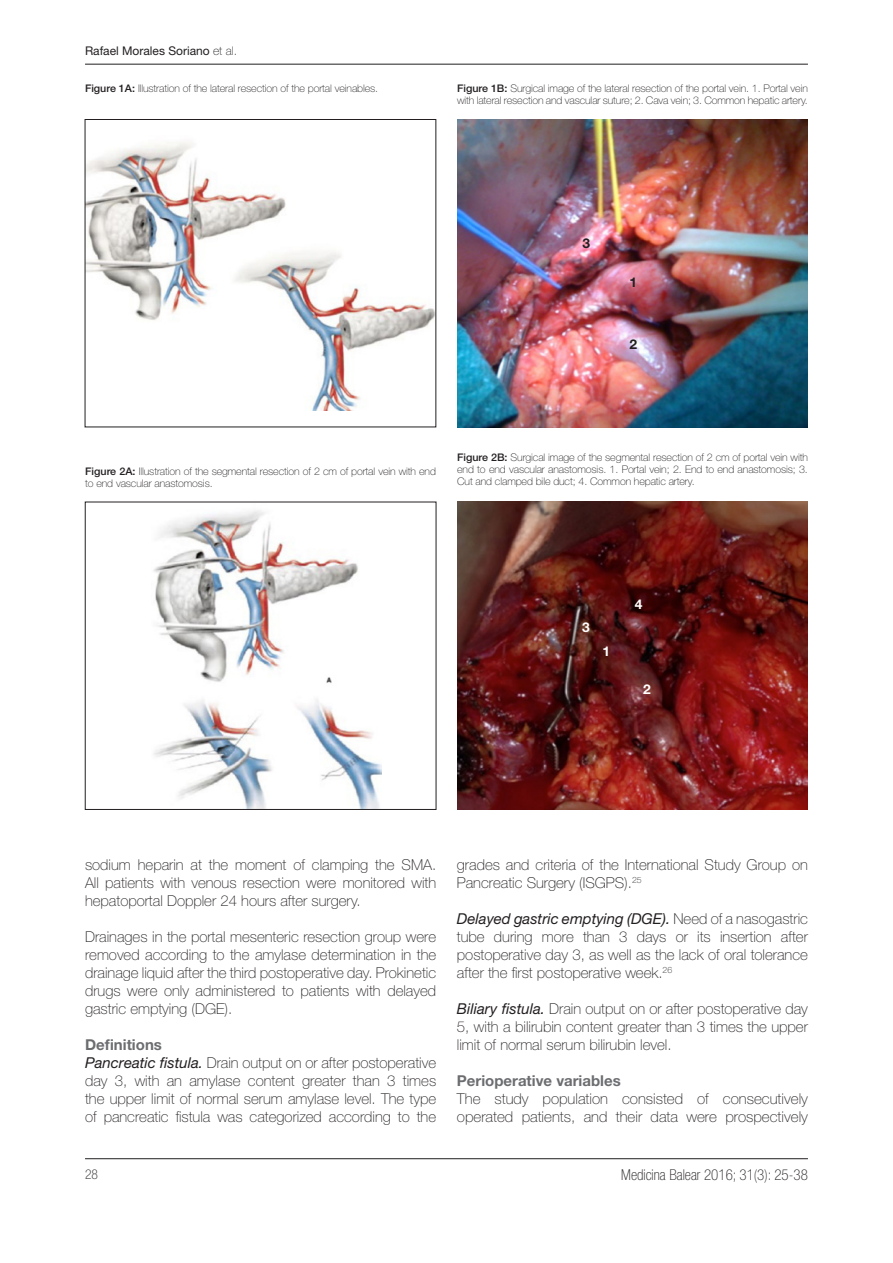
<style>
.page{position:relative;width:893px;height:1263px;background:#fff}
.page>*{position:absolute;margin:0;border:0;box-sizing:border-box;transform-origin:0 0}
.t1{font:100 15px/18px "Helvetica Neue LT Std";color:#231f20;text-align:justify}
.t2{font:700 15px "Helvetica Neue LT Std";color:#6c6d70}
.t3{font:100 condensed 15px "Helvetica Neue LT Std";color:#231f20}
.t4{font:700 13.5px "Helvetica Neue LT Std";color:#fff}
.t5{font:700 13.5px "Helvetica Neue LT Std";color:#231f20}
.t6{font:100 condensed 13.5px "Helvetica Neue LT Std";color:#231f20}
.t7{font:12px "Helvetica Neue LT Std";color:#231f20}
.t8{font:100 10.5px/12px "Helvetica Neue LT Std";letter-spacing:-.01em;color:#231f20}
.s1{font-weight:100}
.s2{font-weight:500}
.s3{font-weight:400;font-style:italic}
</style>
<div class="page">
<hr style="left:85px;top:1158px;width:723px;height:1px;background:#231f20">
<hr style="left:85px;top:64px;width:723px;height:1px;background:#231f20">
<img style="left:87px;top:141px;width:347px;height:269px">
<img style="left:153px;top:510px;width:228px;height:298px">
<div style="left:85px;top:502px;width:351px;height:308px;border:1px solid #231f20"></div>
<img style="left:457px;top:119px;width:351px;height:308px">
<img style="left:457px;top:502px;width:351px;height:308px">
<p class="t7" style="left:85px;top:44px;width:154px">Rafael Morales Soriano <span class="s1">et al.</span></p>
<p class="t8" style="left:85px;top:83px;width:295px"><span class="s2">Figure 1A:</span> Illustration of the lateral resection of the portal veinables.</p>
<p class="t8" style="left:457px;top:83px;width:352px"><span class="s2">Figure 1B:</span> Surgical image of the lateral resection of the portal vein. 1. Portal vein with lateral resection and vascular suture; 2. Cava vein; 3. Common hepatic artery.</p>
<p class="t5" style="left:583px;top:234px;width:9px">3</p>
<p class="t5" style="left:629px;top:274px;width:9px">1</p>
<p class="t5" style="left:629px;top:336px;width:9px">2</p>
<p class="t8" style="left:85px;top:465px;width:352px"><span class="s2">Figure 2A:</span> Illustration of the segmental resection of 2 cm of portal vein with end to end vascular anastomosis.</p>
<p class="t8" style="left:457px;top:451px;width:352px;text-align:justify"><span class="s2">Figure 2B:</span> Surgical image of the segmental resection of 2 cm of portal vein with end to end vascular anastomosis. 1. Portal vein; 2. End to end anastomosis; 3.<br>Cut and clamped bile duct; 4. Common hepatic artery.</p>
<p class="t4" style="left:582px;top:618px;width:9px">3</p>
<p class="t4" style="left:602px;top:643px;width:9px">1</p>
<p class="t4" style="left:635px;top:595px;width:9px">4</p>
<p class="t4" style="left:643px;top:681px;width:9px">2</p>
<p class="t1" style="left:85px;top:855px;width:353px">sodium heparin at the moment of clamping the SMA.<br>All patients with venous resection were monitored with hepatoportal Doppler 24 hours after surgery.</p>
<p class="t1" style="left:85px;top:927px;width:353px">Drainages in the portal mesenteric resection group were removed according to the amylase determination in the drainage liquid after the third postoperative day. Prokinetic drugs were only administered to patients with delayed gastric emptying (DGE).</p>
<p class="t2" style="left:85px;top:1035px;width:78px">Definitions</p>
<p class="t1" style="left:85px;top:1053px;width:353px"><span class="s3">Pancreatic fistula.</span> Drain output on or after postoperative day 3, with an amylase content greater than 3 times the upper limit of normal serum amylase level. The type of pancreatic fistula was categorized according to the</p>
<p class="t1" style="left:457px;top:855px;width:352px">grades and criteria of the International Study Group on<br>Pancreatic Surgery (ISGPS).<sup>25</sup></p>
<p class="t1" style="left:457px;top:909px;width:352px"><span class="s3">Delayed gastric emptying (DGE).</span> Need of a nasogastric tube during more than 3 days or its insertion after postoperative day 3, as well as the lack of oral tolerance after the first postoperative week.<sup>26</sup></p>
<p class="t1" style="left:457px;top:999px;width:352px"><span class="s3">Biliary fistula.</span> Drain output on or after postoperative day 5, with a bilirubin content greater than 3 times the upper limit of normal serum bilirubin level.</p>
<p class="t2" style="left:457px;top:1071px;width:165px">Perioperative variables</p>
<p class="t1" style="left:457px;top:1089px;width:352px">The study population consisted of consecutively operated patients, and their data were prospectively</p>
<p class="t6" style="left:85px;top:1166px;width:14px">28</p>
<p class="t3" style="left:621px;top:1166px;width:188px">Medicina Balear 2016; 31(3): 25-38</p>
</div>
